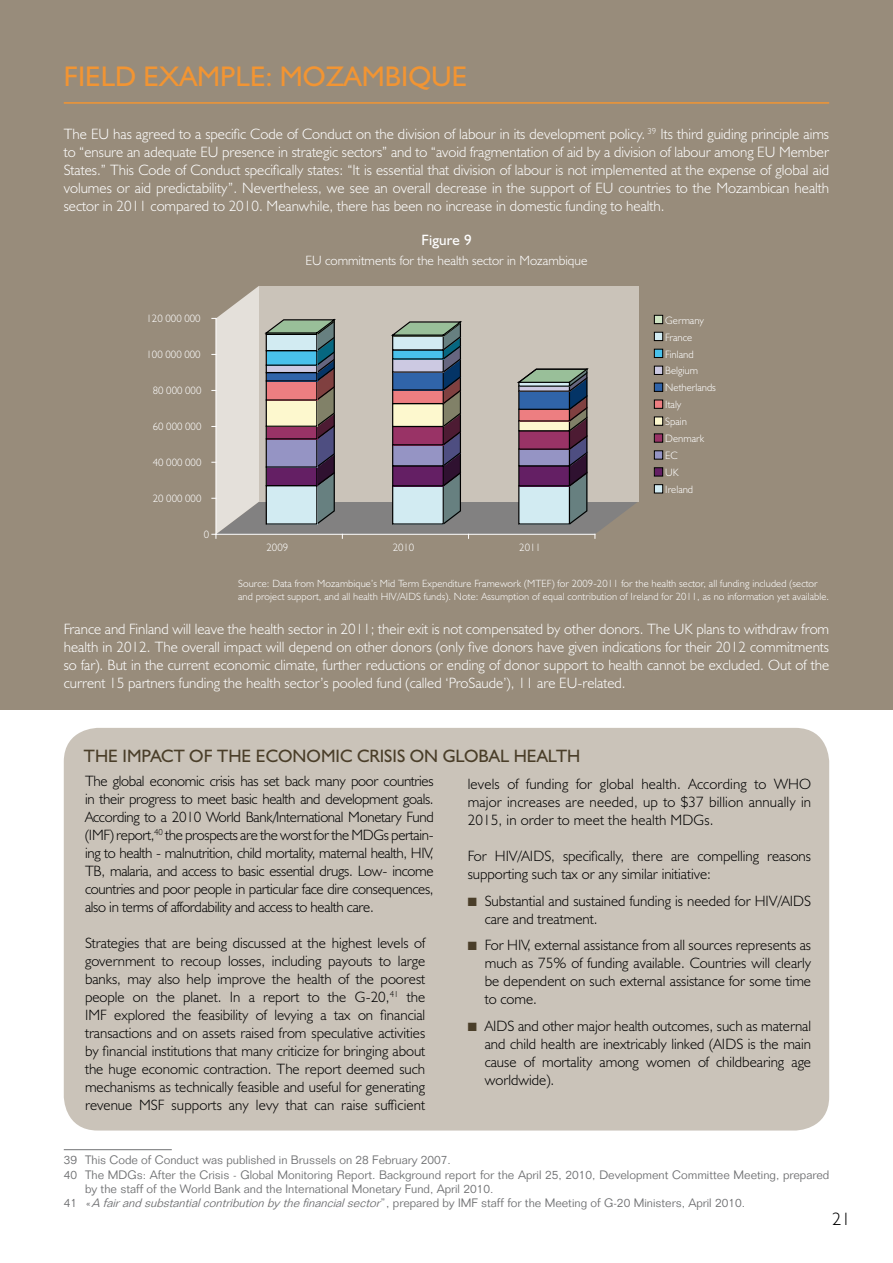
<style>
.page{position:relative;width:893px;height:1263px;background:#fff}
.page>*{position:absolute;margin:0;border:0;box-sizing:border-box;transform-origin:0 0}
.t1{font:28.5px "Humanist 521 BT";color:#f29533}
.t2{font:18px "Humanist 521 BT";color:#4a3e29}
.t3{font:300 18px "Humanist 521 BT";color:#000}
.t4{font:300 15px/18px "Humanist 521 BT";color:#000;text-align:justify}
.t5{font:300 15px/18px "Humanist 521 BT";color:#fff;text-align:justify}
.t6{font:15px "Humanist 521 BT";letter-spacing:.01em;color:#fff}
.t7{font:300 13.5px "Humanist 521 BT";color:#fff}
.t8{font:300 12px "Folio";color:#707173}
.t9{font:300 10.8px/17px "Humanist 521 BT";color:#fff}
.t10{font:300 10.5px/12.6px "Humanist 521 BT";letter-spacing:.01em;color:#fff}
.s1{color:#4a3e29}
.s2{font-style:italic}
</style>
<div class="page">
<div style="left:0;top:0;width:893px;height:710px;background:#988c7b"></div>
<div style="left:64px;top:728px;width:765px;height:402px;background:#cac3b9;border-radius:34px"></div>
<hr style="left:64px;top:1149px;width:108px;height:1px;background:#707173">
<svg style="left:212px;top:286px;width:426px;height:252px;background:#aba5a6"></svg>
<div style="left:655px;top:316px;width:7px;height:7px;background:#cfe4c3"></div>
<div style="left:654px;top:315px;width:9px;height:9px;border:1px solid #000"></div>
<div style="left:655px;top:332px;width:7px;height:8px;background:#d2ebf2"></div>
<div style="left:654px;top:332px;width:9px;height:9px;border:1px solid #000"></div>
<div style="left:655px;top:349px;width:7px;height:8px;background:#49c1eb"></div>
<div style="left:654px;top:349px;width:9px;height:9px;border:1px solid #000"></div>
<div style="left:655px;top:366px;width:7px;height:8px;background:#ccc9e2"></div>
<div style="left:654px;top:366px;width:9px;height:9px;border:1px solid #000"></div>
<div style="left:655px;top:383px;width:7px;height:8px;background:#3064a9"></div>
<div style="left:654px;top:383px;width:9px;height:9px;border:1px solid #000"></div>
<div style="left:655px;top:400px;width:7px;height:8px;background:#ed7e81"></div>
<div style="left:654px;top:400px;width:9px;height:9px;border:1px solid #000"></div>
<div style="left:655px;top:417px;width:7px;height:8px;background:#fdf8ce"></div>
<div style="left:654px;top:417px;width:9px;height:9px;border:1px solid #000"></div>
<div style="left:655px;top:434px;width:7px;height:8px;background:#936"></div>
<div style="left:654px;top:434px;width:9px;height:8px;border:1px solid #000"></div>
<div style="left:655px;top:451px;width:7px;height:8px;background:#9594c4"></div>
<div style="left:654px;top:450px;width:9px;height:9px;border:1px solid #000"></div>
<div style="left:655px;top:468px;width:7px;height:8px;background:#641f64"></div>
<div style="left:654px;top:467px;width:9px;height:9px;border:1px solid #000"></div>
<div style="left:655px;top:485px;width:7px;height:8px;background:#d2ebf2"></div>
<div style="left:654px;top:484px;width:9px;height:9px;border:1px solid #000"></div>
<hr style="left:64px;top:102px;width:765px;height:2px;background:#f29533">
<h1 class="t1" style="left:64px;top:58px;width:405px">FIELD EXAMPLE: MOZAMBIQUE</h1>
<p class="t5" style="left:64px;top:125px;width:767px">The EU has agreed to a specific Code of Conduct on the division of labour in its development policy. <sup>39</sup> Its third guiding principle aims to “ensure an adequate EU presence in strategic sectors” and to “avoid fragmentation of aid by a division of labour among EU Member States.” This Code of Conduct specifically states: “It is essential that division of labour is not implemented at the expense of global aid volumes or aid predictability”. Nevertheless, we see an overall decrease in the support of EU countries to the Mozambican health sector in 2011 compared to 2010. Meanwhile, there has been no increase in domestic funding to health.</p>
<p class="t6" style="left:421px;top:231px;width:52px">FIGURE 9</p>
<p class="t7" style="left:305px;top:252px;width:283px">EU commitments for the health sector in Mozambique</p>
<p class="t9" style="left:147px;top:309px;width:56px">120 000 000</p>
<p class="t9" style="left:147px;top:345px;width:56px">100 000 000</p>
<p class="t9" style="left:153px;top:381px;width:50px">80 000 000</p>
<p class="t9" style="left:153px;top:417px;width:50px">60 000 000</p>
<p class="t9" style="left:153px;top:453px;width:50px">40 000 000</p>
<p class="t9" style="left:153px;top:489px;width:50px">20 000 000</p>
<p class="t9" style="left:204px;top:525px;width:7px">0</p>
<p class="t9" style="left:266px;top:539px;width:23px">2009</p>
<p class="t9" style="left:393px;top:539px;width:23px">2010</p>
<p class="t9" style="left:519px;top:539px;width:23px">2011</p>
<p class="t9" style="left:665px;top:311px;width:52px">Germany<br>France<br>Finland<br>Belgium<br>Netherlands<br>Italy<br>Spain<br>Denmark<br>EC<br>UK<br>Ireland</p>
<p class="t10" style="left:238px;top:577px;width:593px">Source: Data from Mozambique’s Mid Term Expenditure Framework (MTEF) for 2009-2011 for the health sector, all funding included (sector and project support, and all health HIV/AIDS funds). Note: Assumption of equal contribution of Ireland for 2011, as no information yet available.</p>
<p class="t5" style="left:64px;top:620px;width:767px">France and Finland will leave the health sector in 2011; their exit is not compensated by other donors. The UK plans to withdraw from health in 2012. The overall impact will depend on other donors (only five donors have given indications for their 2012 commitments so far). But in the current economic climate, further reductions or ending of donor support to health cannot be excluded. Out of the current 15 partners funding the health sector’s pooled fund (called ‘ProSaude’), 11 are EU-related.</p>
<p class="t2" style="left:84px;top:745px;width:50px">THE IMPACT</p>
<p class="t2" style="left:189px;top:745px;width:41px">OF THE</p>
<p class="t2" style="left:256px;top:745px;width:13px">ECONOMIC</p>
<p class="t2" style="left:357px;top:745px;width:9px">CRISIS</p>
<p class="t2" style="left:410px;top:745px;width:45px">ON GLOBAL</p>
<p class="t2" style="left:514px;top:745px;width:12px">HEALTH</p>
<p class="t4" style="left:85px;top:772px;width:350px">The global economic crisis has set back many poor countries in their progress to meet basic health and development goals.<br>According to a 2010 World Bank/International Monetary Fund (IMF) report,<sup>40</sup> the prospects are the worst for the MDGs pertain&shy;ing to health - malnutrition, child mortality, maternal health, HIV, TB, malaria, and access to basic essential drugs. Low- income countries and poor people in particular face dire consequences, also in terms of affordability and access to health care.</p>
<p class="t4" style="left:85px;top:934px;width:342px">Strategies that are being discussed at the highest levels of government to recoup losses, including payouts to large banks, may also help improve the health of the poorest people on the planet. In a report to the G-20,<sup>41</sup> the IMF explored the feasibility of levying a tax on financial transactions and on assets raised from speculative activities by financial institutions that many criticize for bringing about the huge economic contraction. The report deemed such mechanisms as technically feasible and useful for generating revenue MSF supports any levy that can raise sufficient</p>
<p class="t4" style="left:468px;top:775px;width:345px">levels of funding for global health. According to WHO major increases are needed, up to $37 billion annually in 2015, in order to meet the health MDGs.</p>
<p class="t4" style="left:468px;top:847px;width:345px">For HIV/AIDS, specifically, there are compelling reasons supporting such tax or any similar initiative:</p>
<p class="t4" style="left:485px;top:891px;width:328px;text-indent:-17px"><span class="s1">■</span> Substantial and sustained funding is needed for HIV/AIDS care and treatment.</p>
<p class="t4" style="left:485px;top:936px;width:328px;text-indent:-17px"><span class="s1">■</span> For HIV, external assistance from all sources represents as much as 75% of funding available. Countries will clearly be dependent on such external assistance for some time to come.</p>
<p class="t4" style="left:485px;top:1016px;width:328px;text-indent:-17px"><span class="s1">■</span> AIDS and other major health outcomes, such as maternal and child health are inextricably linked (AIDS is the main cause of mortality among women of childbearing age worldwide).</p>
<p class="t8" style="left:64px;top:1153px;width:389px">39 This Code of Conduct was published in Brussels on 28 February 2007.</p>
<p class="t8" style="left:64px;top:1167px;width:767px">40 The MDGs: After the Crisis - Global Monitoring Report. Background report for the April 25, 2010, Development Committee Meeting, prepared</p>
<p class="t8" style="left:85px;top:1181px;width:410px">by the staff of the World Bank and the International Monetary Fund, April 2010.</p>
<p class="t8" style="left:64px;top:1196px;width:683px">41 «<span class="s2">A fairandsubstantialcontributionby thefinancialsector</span>”, prepared by IMF staff for the Meeting of G-20 Ministers, April 2010.</p>
<p class="t3" style="left:832px;top:1208px;width:20px">21</p>
</div>
